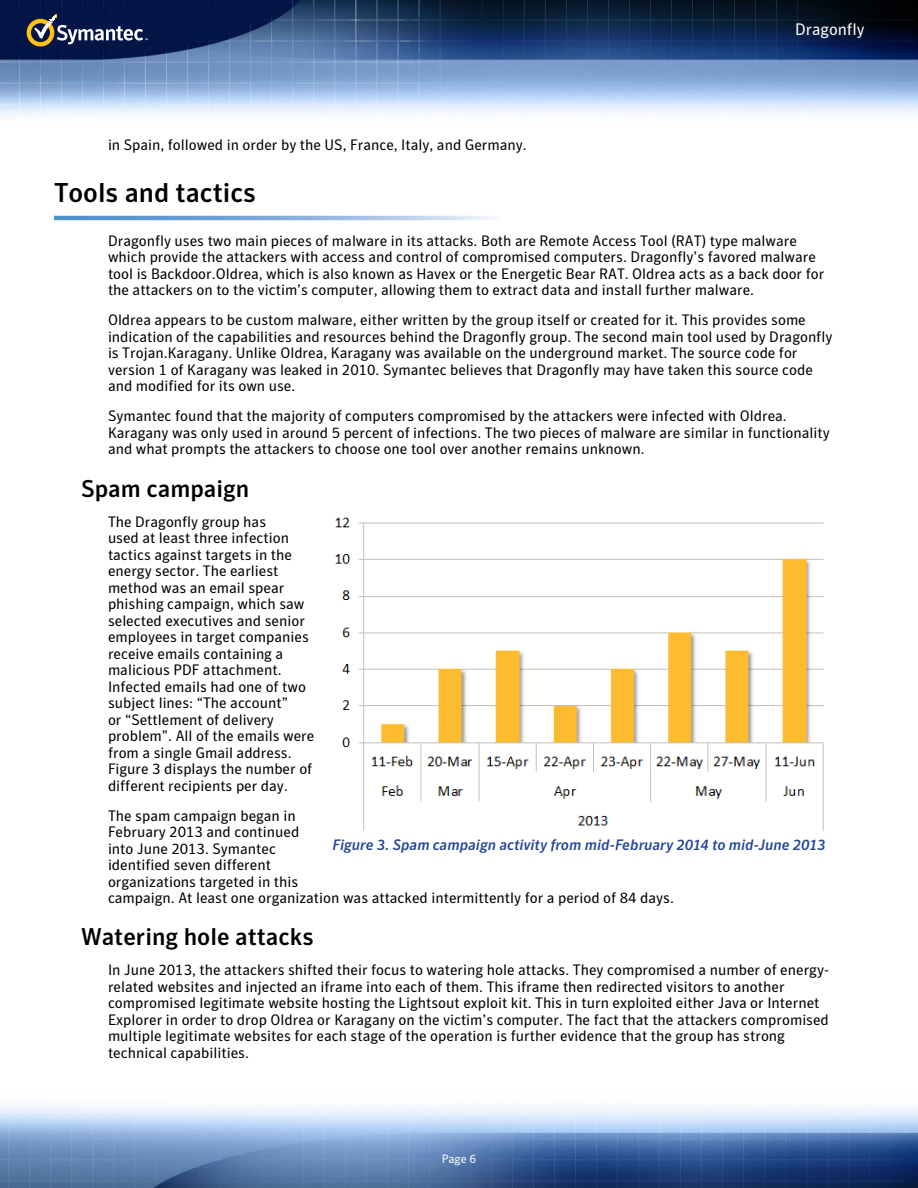
<style>
.page{position:relative;width:918px;height:1188px;background:#fff}
.page>*{position:absolute;margin:0;border:0;box-sizing:border-box;transform-origin:0 0}
.t1{font:500 27px "Symantec Sans";color:#000}
.t2{font:500 24px "Symantec Sans";color:#000}
.t3{font:16.5px "Symantec Sans";color:#fff}
.t4{font:15px/16.5px "Symantec Sans";color:#000}
.t5{font:italic 500 15px "Symantec Sans";color:#234596}
.t6{font:12px "Symantec Sans";color:#fff}
</style>
<div class="page">
<img style="left:0;top:0;width:918px;height:1188px">
<svg style="left:27px;top:15px;width:121px;height:32px;background:#434b62"></svg>
<svg style="left:54px;top:216px;width:783px;height:4px"></svg>
<img style="left:329px;top:515px;width:508px;height:318px">
<p class="t3" style="left:795px;top:19px;width:71px">Dragonfly</p>
<p class="t4" style="left:108px;top:136px;width:420px">in Spain, followed in order by the US, France, Italy, and Germany.</p>
<h1 class="t1" style="left:54px;top:177px;width:204px">Tools and tactics</h1>
<p class="t4" style="left:108px;top:232px;width:718px">Dragonfly uses two main pieces of malware in its attacks. Both are Remote Access Tool (RAT) type malware which provide the attackers with access and control of compromised computers. Dragonfly’s favored malware tool is Backdoor.Oldrea, which is also known as Havex or the Energetic Bear RAT. Oldrea acts as a back door for the attackers on to the victim’s computer, allowing them to extract data and install further malware.</p>
<p class="t4" style="left:108px;top:312px;width:726px">Oldrea appears to be custom malware, either written by the group itself or created for it. This provides some indication of the capabilities and resources behind the Dragonfly group. The second main tool used by Dragonfly is Trojan.Karagany. Unlike Oldrea, Karagany was available on the underground market. The source code for version 1 of Karagany was leaked in 2010. Symantec believes that Dragonfly may have taken this source code and modified for its own use.</p>
<p class="t4" style="left:108px;top:408px;width:723px">Symantec found that the majority of computers compromised by the attackers were infected with Oldrea.<br>Karagany was only used in around 5 percent of infections. The two pieces of malware are similar in functionality and what prompts the attackers to choose one tool over another remains unknown.</p>
<h2 class="t2" style="left:81px;top:474px;width:170px">Spam campaign</h2>
<p class="t4" style="left:108px;top:513px;width:208px">The Dragonfly group has<br>used at least three infection tactics against targets in the energy sector. The earliest method was an email spear phishing campaign, which saw selected executives and senior employees in target companies receive emails containing a malicious PDF attachment.<br>Infected emails had one of two subject lines: “The account”<br>or “Settlement of delivery problem”. All of the emails were from a single Gmail address.<br>Figure 3 displays the number of different recipients per day.</p>
<p class="t4" style="left:108px;top:807px;width:567px">The spam campaign began in<br>February 2013 and continued<br>into June 2013. Symantec<br>identified seven different<br>organizations targeted in this<br>campaign. At least one organization was attacked intermittently for a period of 84 days.</p>
<h2 class="t2" style="left:81px;top:923px;width:234px">Watering hole attacks</h2>
<p class="t4" style="left:108px;top:962px;width:723px">In June 2013, the attackers shifted their focus to watering hole attacks. They compromised a number of energy&shy;related websites and injected an iframe into each of them. This iframe then redirected visitors to another compromised legitimate website hosting the Lightsout exploit kit. This in turn exploited either Java or Internet Explorer in order to drop Oldrea or Karagany on the victim’s computer. The fact that the attackers compromised multiple legitimate websites for each stage of the operation is further evidence that the group has strong technical capabilities.</p>
<p class="t5" style="left:333px;top:836px;width:494px">Figure 3. Spam campaign activity from mid-February 2014 to mid-June 2013</p>
<p class="t6" style="left:442px;top:1152px;width:36px">Page 6</p>
</div>
